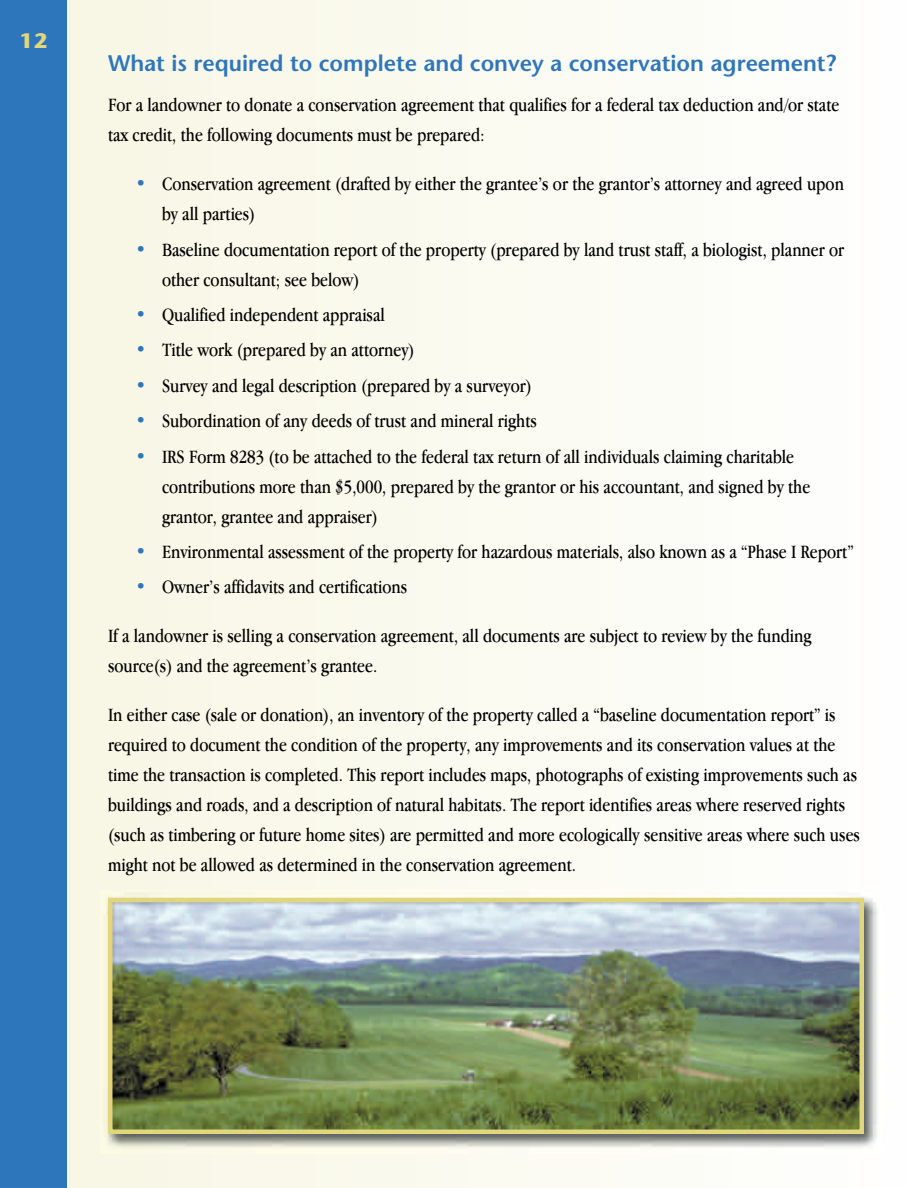
<style>
.page{position:relative;width:918px;height:1188px;background:#fff}
.page>*{position:absolute;margin:0;border:0;box-sizing:border-box;transform-origin:0 0}
.t1{font:600 22.5px "Stone Sans";color:#2e76bc}
.t2{font:700 21px "Stone Sans ITC";color:#dfd67e}
.t3{font:19.5px/30px "Apple Garamond";color:#000}
.s1{color:#2e76bc}
</style>
<div class="page">
<div style="left:0;top:0;width:918px;height:1188px;background:linear-gradient(to right,#f7f6e2,#fefefe)"></div>
<div style="left:0;top:0;width:68px;height:1188px;background:#2e76bc"></div>
<img style="left:101px;top:891px;width:783px;height:262px">
<img style="left:113px;top:903px;width:746px;height:226px">
<div style="left:108px;top:898px;width:756px;height:236px;border:4px solid #dfd67e"></div>
<p class="t2" style="left:20px;top:22px;width:30px">12</p>
<p class="t1" style="left:108px;top:49px;width:730px">What is required to complete and convey a conservation agreement?</p>
<p class="t3" style="left:108px;top:90px;width:733px">For a landowner to donate a conservation agreement that qualifies for a federal tax deduction and/or state tax credit, the following documents must be prepared:</p>
<p class="t3" style="left:162px;top:169px;width:683px;text-indent:-27px"><span class="s1">•</span> Conservation agreement (drafted by either the grantee’s or the grantor’s attorney and agreed upon by all parties)</p>
<p class="t3" style="left:162px;top:234px;width:684px;text-indent:-27px"><span class="s1">•</span> Baseline documentation report of the property (prepared by land trust staff, a biologist, planner or other consultant; see below)</p>
<p class="t3" style="left:135px;top:299px;width:251px"><span class="s1">•</span> Qualified independent appraisal</p>
<p class="t3" style="left:135px;top:335px;width:281px"><span class="s1">•</span> Title work (prepared by an attorney)</p>
<p class="t3" style="left:135px;top:370px;width:398px"><span class="s1">•</span> Survey and legal description (prepared by a surveyor)</p>
<p class="t3" style="left:135px;top:406px;width:403px"><span class="s1">•</span> Subordination of any deeds of trust and mineral rights</p>
<p class="t3" style="left:162px;top:441px;width:650px;text-indent:-27px"><span class="s1">•</span> IRS Form 8283 (to be attached to the federal tax return of all individuals claiming charitable contributions more than $5,000, prepared by the grantor or his accountant, and signed by the grantor, grantee and appraiser)</p>
<p class="t3" style="left:135px;top:536px;width:720px"><span class="s1">•</span> Environmental assessment of the property for hazardous materials, also known as a “Phase I Report”</p>
<p class="t3" style="left:135px;top:572px;width:274px"><span class="s1">•</span> Owner’s affidavits and certifications</p>
<p class="t3" style="left:108px;top:621px;width:705px">If a landowner is selling a conservation agreement, all documents are subject to review by the funding source(s) and the agreement’s grantee.</p>
<p class="t3" style="left:108px;top:700px;width:754px">In either case (sale or donation), an inventory of the property called a “baseline documentation report” is required to document the condition of the property, any improvements and its conservation values at the time the transaction is completed. This report includes maps, photographs of existing improvements such as buildings and roads, and a description of natural habitats. The report identifies areas where reserved rights (such as timbering or future home sites) are permitted and more ecologically sensitive areas where such uses might not be allowed as determined in the conservation agreement.</p>
</div>
